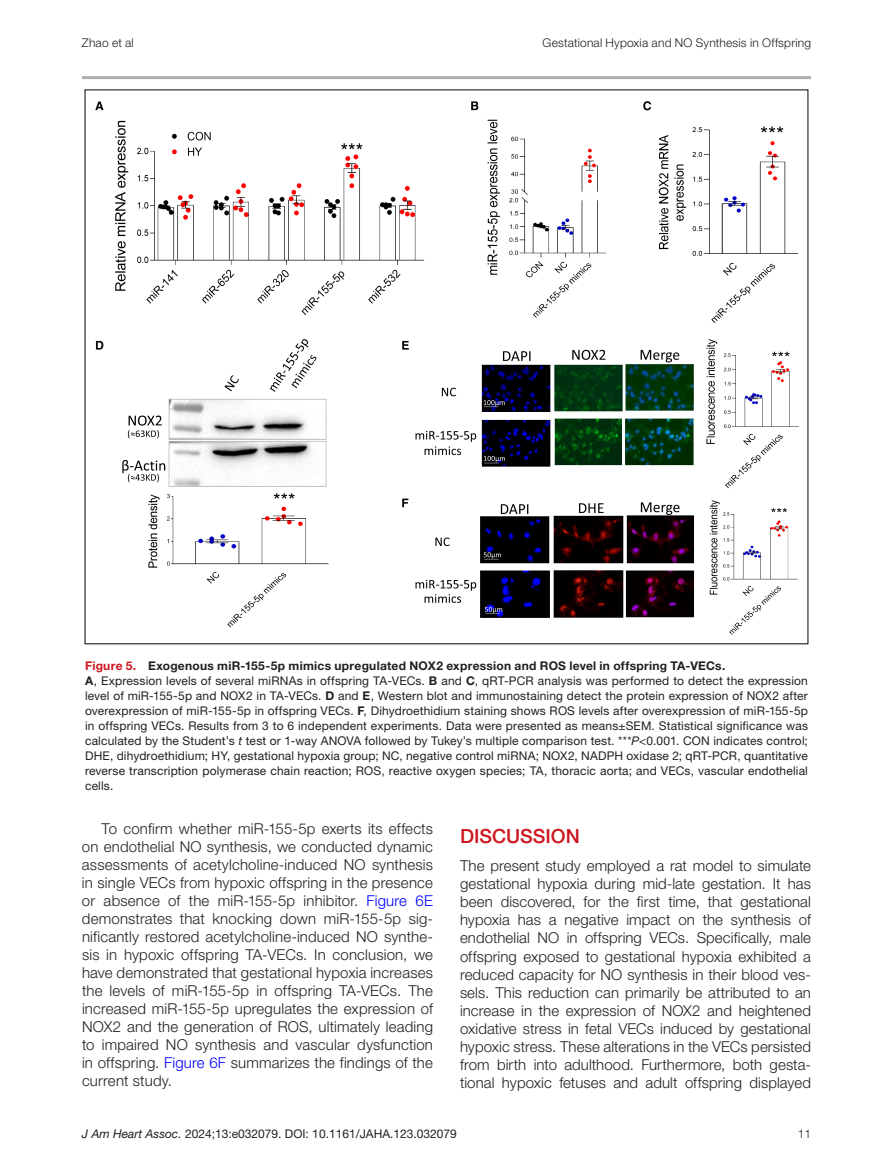
<style>
.page{position:relative;width:893px;height:1174px;background:#fff}
.page>*{position:absolute;margin:0;border:0;box-sizing:border-box;transform-origin:0 0}
.t1{font:500 19.5px "Helvetica Neue LT Std";color:#cd151d}
.t2{font:300 15px/18px "Helvetica Neue LT Std";letter-spacing:.01em;color:#231f20;text-align:justify}
.t3{font:12px/15px "Helvetica Neue LT Std";letter-spacing:.015em;color:#231f20}
.t4{font:300 12px "Helvetica Neue LT Std";letter-spacing:.015em;color:#231f20}
.s1{font-weight:700;color:#cd151d}
.s2{font-weight:700}
.s3{font-style:italic}
.s4{color:#00f}
</style>
<div class="page">
<img style="left:95px;top:101px;width:704px;height:534px">
<hr style="left:82px;top:76px;width:729px;height:3px;background:#aeafb3">
<p class="t4" style="left:82px;top:35px;width:53px">Zhao et al</p>
<p class="t4" style="left:543px;top:35px;width:270px">Gestational Hypoxia and NO Synthesis in Offspring</p>
<p class="t3" style="left:85px;top:658px;width:724px"><span class="s1">Figure 5.</span> <span class="s2">Exogenous miR-155-5p mimics upregulated NOX2 expression and ROS level in offspring TA-VECs.<br>A</span>, Expression levels of several miRNAs in offspring TA-VECs. <span class="s2">B</span> and <span class="s2">C</span>, qRT-PCR analysis was performed to detect the expression level of miR-155-5p and NOX2 in TA-VECs. <span class="s2">D</span> and <span class="s2">E</span>, Western blot and immunostaining detect the protein expression of NOX2 after overexpression of miR-155-5p in offspring VECs. <span class="s2">F</span>, Dihydroethidium staining shows ROS levels after overexpression of miR-155-5p in offspring VECs. Results from 3 to 6 independent experiments. Data were presented as means±SEM. Statistical significance was calculated by the Student’s <span class="s3">t</span> test or 1-way ANOVA followed by Tukey’s multiple comparison test. ***<span class="s3">P</span>&lt;0.001. CON indicates control; DHE, dihydroethidium; HY, gestational hypoxia group; NC, negative control miRNA; NOX2, NADPH oxidase 2; qRT-PCR, quantitative reverse transcription polymerase chain reaction; ROS, reactive oxygen species; TA, thoracic aorta; and VECs, vascular endothelial cells.</p>
<p class="t2" style="left:82px;top:819px;width:353px;text-indent:19px">To confirm whether miR-155-5p exerts its effects on endothelial NO synthesis, we conducted dynamic assessments of acetylcholine-induced NO synthesis in single VECs from hypoxic offspring in the presence or absence of the miR-155-5p inhibitor. <span class="s4">Figure 6E </span>demonstrates that knocking down miR-155-5p sig&shy;nificantly restored acetylcholine-induced NO synthe&shy;sis in hypoxic offspring TA-VECs. In conclusion, we have demonstrated that gestational hypoxia increases the levels of miR-155-5p in offspring TA-VECs. The increased miR-155-5p upregulates the expression of NOX2 and the generation of ROS, ultimately leading to impaired NO synthesis and vascular dysfunction in offspring. <span class="s4">Figure 6F</span> summarizes the findings of the current study.</p>
<h1 class="t1" style="left:460px;top:824px;width:121px">DISCUSSION</h1>
<p class="t2" style="left:460px;top:856px;width:353px">The present study employed a rat model to simulate gestational hypoxia during mid-late gestation. It has been discovered, for the first time, that gestational hypoxia has a negative impact on the synthesis of endothelial NO in offspring VECs. Specifically, male offspring exposed to gestational hypoxia exhibited a reduced capacity for NO synthesis in their blood ves&shy;sels. This reduction can primarily be attributed to an increase in the expression of NOX2 and heightened oxidative stress in fetal VECs induced by gestational hypoxic stress. These alterations in the VECs persisted from birth into adulthood. Furthermore, both gesta&shy;tional hypoxic fetuses and adult offspring displayed</p>
<p class="t3" style="left:82px;top:1126px;width:376px"><span class="s3">J Am Heart Assoc.</span> 2024;13:e032079. DOI: 10.1161/JAHA.123.032079</p>
<p class="t4" style="left:798px;top:1126px;width:15px">11</p>
</div>
